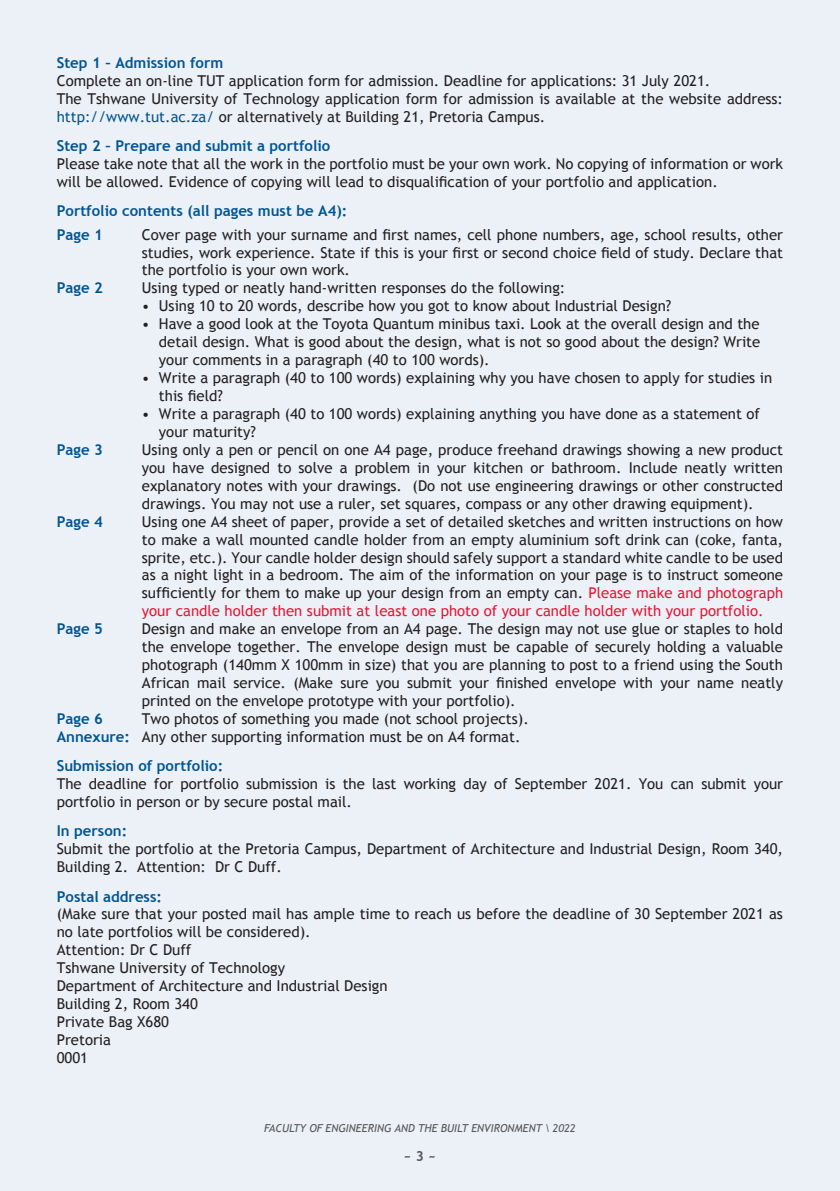
<style>
.page{position:relative;width:840px;height:1191px;background:#fff}
.page>*{position:absolute;margin:0;border:0;box-sizing:border-box;transform-origin:0 0}
.t1{font:15px/18px "Trebuchet MS";color:#231f20}
.t2{font:700 15px/23.6px "Trebuchet MS";color:#005595}
.t3{font:700 14px "Trebuchet MS";color:#57585a}
.t4{font:italic 11px "Trebuchet MS";color:#57585a}
.s1{color:#005595}
.s2{color:#e51836}
.s3{font-weight:700;color:#005595}
</style>
<div class="page">
<div style="left:0;top:0;width:839px;height:1191px;background:#ecf1f7"></div>
<p class="t2" style="left:57px;top:51px;width:168px">Step 1 – Admission form</p>
<p class="t1" style="left:57px;top:72px;width:727px">Complete an on-line TUT application form for admission. Deadline for applications: 31 July 2021.<br>The Tshwane University of Technology application form for admission is available at the website address: <span class="s1">http://www.tut.ac.za/</span> or alternatively at Building 21, Pretoria Campus.</p>
<p class="t2" style="left:57px;top:134px;width:275px">Step 2 – Prepare and submit a portfolio</p>
<p class="t1" style="left:57px;top:155px;width:727px">Please take note that all the work in the portfolio must be your own work. No copying of information or work will be allowed. Evidence of copying will lead to disqualification of your portfolio and application.</p>
<p class="t2" style="left:57px;top:199px;width:292px">Portfolio contents (all pages must be A4):<br>Page 1</p>
<p class="t1" style="left:142px;top:225px;width:642px;text-align:justify">Cover page with your surname and first names, cell phone numbers, age, school results, other studies, work experience. State if this is your first or second choice field of study. Declare that the portfolio is your own work.</p>
<p class="t2" style="left:57px;top:276px;width:48px">Page 2</p>
<p class="t1" style="left:142px;top:279px;width:424px">Using typed or neatly hand-written responses do the following:</p>
<p class="t1" style="left:142px;top:297px;width:530px">• Using 10 to 20 words, describe how you got to know about Industrial Design?</p>
<p class="t1" style="left:159px;top:315px;width:602px;text-align:justify;text-indent:-17px">• Have a good look at the Toyota Quantum minibus taxi. Look at the overall design and the detail design. What is good about the design, what is not so good about the design? Write your comments in a paragraph (40 to 100 words).</p>
<p class="t1" style="left:159px;top:369px;width:614px;text-indent:-17px">• Write a paragraph (40 to 100 words) explaining why you have chosen to apply for studies in this field?</p>
<p class="t1" style="left:159px;top:405px;width:602px;text-indent:-17px">• Write a paragraph (40 to 100 words) explaining anything you have done as a statement of your maturity?</p>
<p class="t2" style="left:57px;top:438px;width:48px">Page 3</p>
<p class="t1" style="left:142px;top:441px;width:642px;text-align:justify">Using only a pen or pencil on one A4 page, produce freehand drawings showing a new product you have designed to solve a problem in your kitchen or bathroom. Include neatly written explanatory notes with your drawings. (Do not use engineering drawings or other constructed drawings. You may not use a ruler, set squares, compass or any other drawing equipment).</p>
<p class="t2" style="left:57px;top:509px;width:48px">Page 4</p>
<p class="t1" style="left:142px;top:512px;width:642px;text-align:justify">Using one A4 sheet of paper, provide a set of detailed sketches and written instructions on how to make a wall mounted candle holder from an empty aluminium soft drink can (coke, fanta, sprite, etc.). Your candle holder design should safely support a standard white candle to be used as a night light in a bedroom. The aim of the information on your page is to instruct someone sufficiently for them to make up your design from an empty can. <span class="s2">Please make and photograph your candle holder then submit at least one photo of your candle holder with your portfolio.</span></p>
<p class="t2" style="left:57px;top:617px;width:48px">Page 5</p>
<p class="t1" style="left:142px;top:620px;width:642px;text-align:justify">Design and make an envelope from an A4 page. The design may not use glue or staples to hold the envelope together. The envelope design must be capable of securely holding a valuable photograph (140mm X 100mm in size) that you are planning to post to a friend using the South African mail service. (Make sure you submit your finished envelope with your name neatly printed on the envelope prototype with your portfolio).</p>
<p class="t2" style="left:57px;top:707px;width:48px">Page 6</p>
<p class="t1" style="left:57px;top:710px;width:473px;text-indent:85px">Two photos of something you made (not school projects).<br><span class="s3">Annexure:</span> Any other supporting information must be on A4 format.</p>
<p class="t2" style="left:57px;top:754px;width:168px">Submission of portfolio:</p>
<p class="t1" style="left:57px;top:775px;width:727px">The deadline for portfolio submission is the last working day of September 2021. You can submit your portfolio in person or by secure postal mail.</p>
<p class="t2" style="left:57px;top:819px;width:72px">In person:</p>
<p class="t1" style="left:57px;top:840px;width:727px">Submit the portfolio at the Pretoria Campus, Department of Architecture and Industrial Design, Room 340,<br>Building 2. Attention: Dr C Duff.</p>
<p class="t2" style="left:57px;top:884px;width:107px">Postal address:</p>
<p class="t1" style="left:57px;top:905px;width:727px">(Make sure that your posted mail has ample time to reach us before the deadline of 30 September 2021 as no late portfolios will be considered).<br>Attention: Dr C Duff<br>Tshwane University of Technology<br>Department of Architecture and Industrial Design<br>Building 2, Room 340<br>Private Bag X680<br>Pretoria<br>0001</p>
<p class="t4" style="left:264px;top:1122px;width:312px">FACULTY OF ENGINEERING AND THE BUILT ENVIRONMENT \ 2022</p>
<p class="t3" style="left:403px;top:1146px;width:34px">~ 3 ~</p>
</div>
